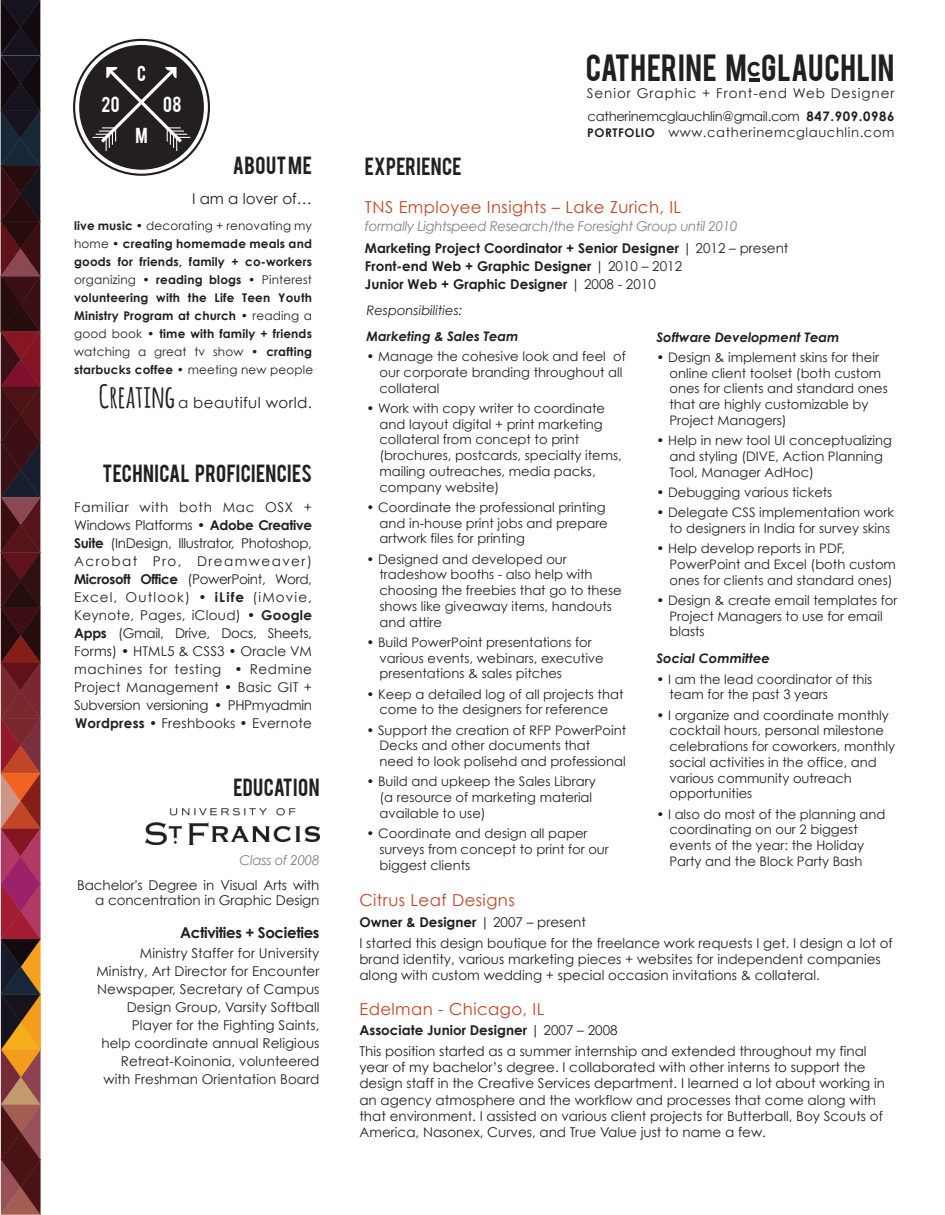
<style>
.page{position:relative;width:945px;height:1215px;background:#fff}
.page>*{position:absolute;margin:0;border:0;box-sizing:border-box;transform-origin:0 0}
.t1{font:29.85px "Bebas";letter-spacing:.02em;color:#231f20}
.t2{font:19.5px "Bebas";letter-spacing:.02em;color:#231f20}
.t3{font:16.95px "Bebas";color:#fff}
.t4{font:16.5px "Century Gothic";letter-spacing:.025em;color:#c14526}
.t5{font:15px "Century Gothic";letter-spacing:.025em;color:#231f20}
.t6{font:700 15px "Century Gothic";letter-spacing:-.025em;color:#231f20}
.t7{font:15px "Century Gothic";color:#231f20}
.t8{font:13.5px/18px "Century Gothic";color:#231f20}
.t9{font:italic 13.5px/22.5px "Century Gothic";letter-spacing:-.025em;color:#808285}
.t10{font:700 13.5px/18px "Century Gothic";color:#231f20}
.t11{font:13.5px "Century Gothic";letter-spacing:.075em;color:#231f20}
.t12{font:13.2px/15.8px "Century Gothic";color:#231f20}
.t13{font:13.2px/16.5px "Century Gothic";letter-spacing:-.02em;color:#231f20}
.t14{font:italic 700 13.2px "Century Gothic";color:#231f20}
.t15{font:italic 13.2px "Century Gothic";color:#231f20}
.t16{font:700 12px/18px "Century Gothic";letter-spacing:.015em;color:#231f20;text-align:justify}
.s1{font-weight:400}
.s2{font-family:"Amatic";font-weight:700;font-size:31.5px}
.s3{font-weight:700}
.s4{font-weight:700;font-size:12px}
.s5{font-weight:700;font-style:normal;color:#231f20}
.s6{font-style:normal;color:#231f20}
</style>
<div class="page">
<img style="left:146px;top:808px;width:174px;height:36px">
<svg style="left:0;top:0;width:41px;height:1215px;background:#632d2e"></svg>
<div style="left:79px;top:45px;width:125px;height:125px;background:#231f20;border-radius:50%"></div>
<svg style="left:93px;top:65px;width:97px;height:86px"></svg>
<svg style="left:749px;top:78px;width:10px;height:3px"></svg>
<p class="t3" style="left:137px;top:61px;width:10px">C</p>
<p class="t3" style="left:101px;top:92px;width:20px">20</p>
<p class="t3" style="left:163px;top:92px;width:20px">08</p>
<p class="t3" style="left:135px;top:123px;width:14px">M</p>
<h2 class="t2" style="left:233px;top:151px;width:81px">ABOUT ME</h2>
<p class="t7" style="left:192px;top:190px;width:121px">I am a lover of…</p>
<p class="t16" style="left:74px;top:216px;width:241px">live music <span class="s1">• decorating + renovating my home •</span> creating homemade meals and goods for friends, family + co-workers <span class="s1">organizing •</span> reading blogs <span class="s1">• Pinterest </span>volunteering with the Life Teen Youth Ministry Program at church <span class="s1">• reading a good book •</span> time with family + friends <span class="s1">watching a great tv show •</span> crafting starbucks coffee <span class="s1">• meeting new people</span></p>
<p class="t5" style="left:99px;top:394px;width:214px"><span class="s2">CREATING</span> a beautiful world.</p>
<h2 class="t2" style="left:102px;top:459px;width:211px">TECHNICAL PROFICIENCIES</h2>
<p class="t8" style="left:74px;top:498px;width:239px;text-align:justify">Familiar with both Mac OSX + Windows Platforms • <span class="s3">Adobe Creative Suite</span> (InDesign, Illustrator, Photoshop, Acrobat Pro, Dreamweaver)<br><span class="s3">Microsoft Office</span> (PowerPoint, Word, Excel, Outlook) • <span class="s3">iLife</span> (iMovie, Keynote, Pages, iCloud) • <span class="s3">Google Apps</span> (Gmail, Drive, Docs, Sheets, Forms) • HTML5 &amp; CSS3 • Oracle VM machines for testing • Redmine Project Management • Basic GIT + Subversion versioning • PHPmyadmin <span class="s3">Wordpress</span> • Freshbooks • Evernote</p>
<h2 class="t2" style="left:234px;top:773px;width:87px">EDUCATION</h2>
<p class="t9" style="left:240px;top:849px;width:81px">Class of 2008</p>
<p class="t8" style="left:77px;top:878px;width:244px;line-height:15px;text-align:right">Bachelor's Degree in Visual Arts with a concentration in Graphic Design</p>
<p class="t6" style="left:180px;top:923px;width:141px">Activities + Societies</p>
<p class="t8" style="left:96px;top:944px;width:225px;text-align:right">Ministry Staffer for University Ministry, Art Director for Encounter Newspaper, Secretary of Campus Design Group, Varsity Softball Player for the Fighting Saints,<br>help coordinate annual Religious Retreat-Koinonia, volunteered with Freshman Orientation Board</p>
<h1 class="t1" style="left:586px;top:46px;width:310px">CATHERINE M<sup>c</sup>GLAUCHLIN</h1>
<p class="t11" style="left:587px;top:85px;width:309px">Senior Graphic + Front-end Web Designer</p>
<p class="t13" style="left:587px;top:107px;width:309px">catherinemcglauchlin@gmail.com <span class="s3">847.909.0986<br></span><span class="s4">PORTFOLIO</span> www.catherinemcglauchlin.com</p>
<h2 class="t2" style="left:365px;top:152px;width:98px">EXPERIENCE</h2>
<p class="t4" style="left:365px;top:197px;width:318px">TNS Employee Insights – Lake Zurich, IL</p>
<p class="t9" style="left:365px;top:215px;width:425px">formally Lightspeed Research/the Foresight Group until 2010<br><span class="s5">Marketing Project Coordinator + Senior Designer</span> <span class="s6">| 2012 – present</span></p>
<p class="t10" style="left:365px;top:257px;width:319px">Front-end Web + Graphic Designer <span class="s1">| 2010 – 2012<br></span>Junior Web + Graphic Designer <span class="s1">| 2008 - 2010</span></p>
<p class="t15" style="left:366px;top:303px;width:98px">Responsibilities:</p>
<p class="t14" style="left:366px;top:328px;width:153px">Marketing &amp; Sales Team</p>
<p class="t12" style="left:379px;top:348px;width:248px;text-indent:-13px">• Manage the cohesive look and feel of our corporate branding throughout all collateral</p>
<p class="t12" style="left:379px;top:400px;width:244px;text-indent:-13px">• Work with copy writer to coordinate and layout digital + print marketing collateral from concept to print (brochures, postcards, specialty items, mailing outreaches, media packs, company website)</p>
<p class="t12" style="left:379px;top:499px;width:230px;text-indent:-13px">• Coordinate the professional printing and in-house print jobs and prepare artwork files for printing</p>
<p class="t12" style="left:379px;top:551px;width:244px;text-indent:-13px">• Designed and developed our tradeshow booths - also help with choosing the freebies that go to these shows like giveaway items, handouts and attire</p>
<p class="t12" style="left:379px;top:634px;width:226px;text-indent:-13px">• Build PowerPoint presentations for various events, webinars, executive presentations &amp; sales pitches</p>
<p class="t12" style="left:366px;top:686px;width:259px;text-align:center">• Keep a detailed log of all projects that come to the designers for reference</p>
<p class="t12" style="left:379px;top:722px;width:248px;text-indent:-13px">• Support the creation of RFP PowerPoint<br>Decks and other documents that need to look polisehd and professional</p>
<p class="t12" style="left:379px;top:774px;width:218px;text-indent:-13px">• Build and upkeep the Sales Library (a resource of marketing material available to use)</p>
<p class="t12" style="left:379px;top:825px;width:231px;text-indent:-13px">• Coordinate and design all paper surveys from concept to print for our biggest clients</p>
<p class="t14" style="left:656px;top:328px;width:184px">Software Development Team</p>
<p class="t12" style="left:669px;top:349px;width:220px;text-indent:-13px">• Design &amp; implement skins for their online client toolset (both custom ones for clients and standard ones that are highly customizable by<br>Project Managers)</p>
<p class="t12" style="left:669px;top:432px;width:224px;text-indent:-13px">• Help in new tool UI conceptualizing and styling (DIVE, Action Planning<br>Tool, Manager AdHoc)</p>
<p class="t12" style="left:656px;top:484px;width:177px">• Debugging various tickets</p>
<p class="t12" style="left:656px;top:504px;width:239px;text-align:right">• Delegate CSS implementation work to designers in India for survey skins</p>
<p class="t12" style="left:669px;top:540px;width:228px;text-indent:-13px">• Help develop reports in PDF,<br>PowerPoint and Excel (both custom ones for clients and standard ones)</p>
<p class="t12" style="left:669px;top:592px;width:230px;text-indent:-13px">• Design &amp; create email templates for<br>Project Managers to use for email blasts</p>
<p class="t14" style="left:656px;top:650px;width:115px">Social Committee</p>
<p class="t12" style="left:669px;top:671px;width:204px;text-indent:-13px">• I am the lead coordinator of this team for the past 3 years</p>
<p class="t12" style="left:669px;top:707px;width:227px;text-indent:-13px">• I organize and coordinate monthly cocktail hours, personal milestone celebrations for coworkers, monthly social activities in the office, and various community outreach opportunities</p>
<p class="t12" style="left:669px;top:806px;width:218px;text-indent:-13px">• I also do most of the planning and coordinating on our 2 biggest events of the year: the Holiday<br>Party and the Block Party Bash</p>
<p class="t4" style="left:359px;top:890px;width:157px">Citrus Leaf Designs</p>
<p class="t8" style="left:359px;top:912px;width:535px;line-height:20.7px"><span class="s3">Owner &amp; Designer</span> | 2007 – present<br>I started this design boutique for the freelance work requests I get. I design a lot of</p>
<p class="t8" style="left:359px;top:951px;width:523px;line-height:16.2px">brand identity, various marketing pieces + websites for independent companies along with custom wedding + special occasion invitations &amp; collateral.</p>
<p class="t4" style="left:359px;top:999px;width:186px">Edelman - Chicago, IL</p>
<p class="t8" style="left:359px;top:1020px;width:509px;line-height:20.7px"><span class="s3">Associate Junior Designer</span> | 2007 – 2008<br>This position started as a summer internship and extended throughout my final</p>
<p class="t8" style="left:359px;top:1059px;width:527px;line-height:16.2px">year of my bachelor’s degree. I collaborated with other interns to support the design staff in the Creative Services department. I learned a lot about working in an agency atmosphere and the workflow and processes that come along with that environment. I assisted on various client projects for Butterball, Boy Scouts of America, Nasonex, Curves, and True Value just to name a few.</p>
</div>
